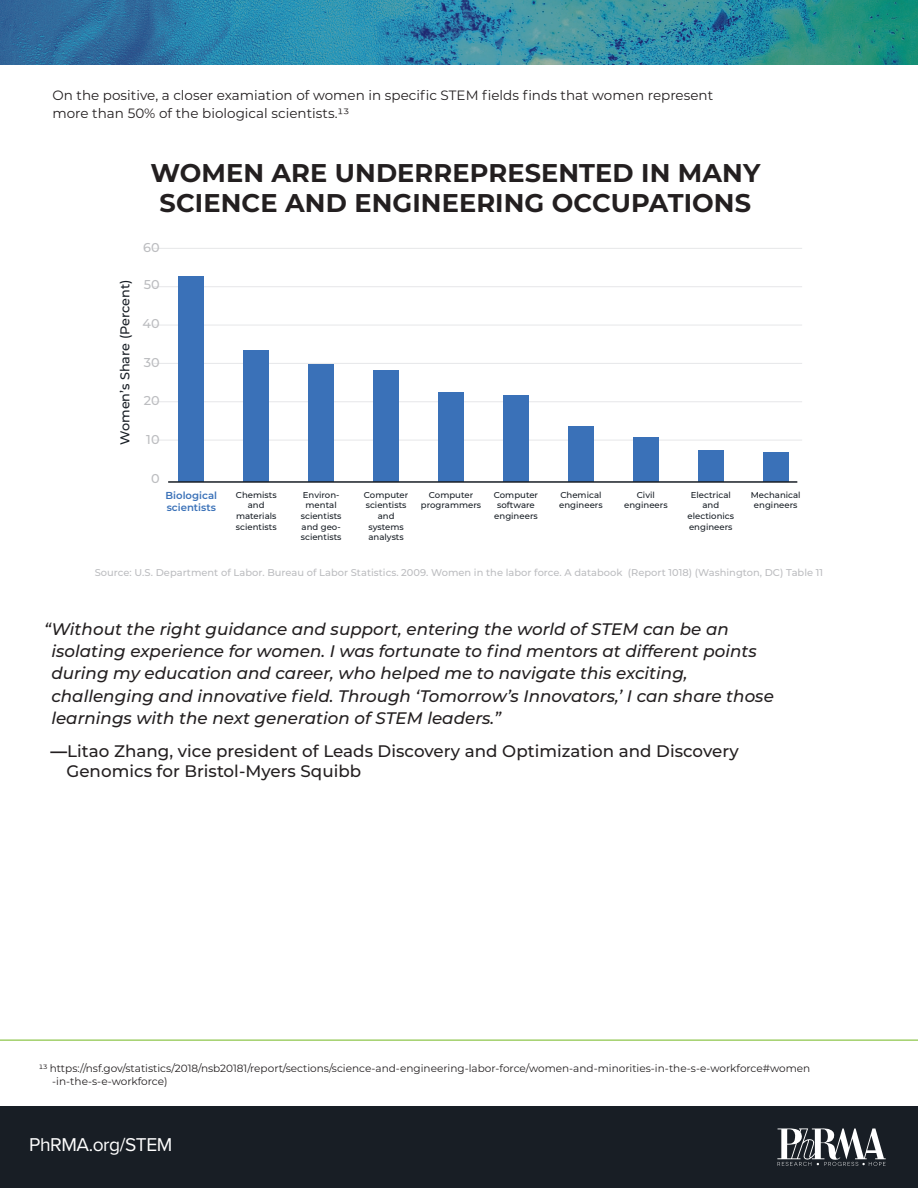
<style>
.page{position:relative;width:918px;height:1188px;background:#fff}
.page>*{position:absolute;margin:0;border:0;box-sizing:border-box;transform-origin:0 0}
.t1{font:700 25.65px/30px "Montserrat";letter-spacing:.005em;color:#231f20;text-align:center}
.t2{font:19.2px "Proxima Nova";color:#fff}
.t3{font:italic 500 16.65px/22.2px "Montserrat";color:#231f20}
.t4{font:500 16.65px/19.5px "Montserrat";color:#231f20}
.t5{font:13.5px/18px "Montserrat";color:#231f20}
.t6{font:500 12.75px "Montserrat";color:#181e25}
.t7{font:500 12.75px "Montserrat";color:#bcbdc0}
.t8{font:10.5px/13.5px "Montserrat";color:#231f20}
.t9{font:600 10.05px/11.6px "Montserrat";color:#3a71b8}
.t10{font:500 9.9px "Montserrat";color:#bcbdc0}
.t11{font:500 8.55px/10.6px "Montserrat";color:#181e25;text-align:center}
.s1{font-weight:700}
</style>
<div class="page">
<hr style="left:153px;top:440px;width:649px;height:1px;background:#e6e7e9">
<hr style="left:153px;top:401px;width:649px;height:1px;background:#e6e7e9">
<hr style="left:153px;top:363px;width:649px;height:1px;background:#e6e7e9">
<hr style="left:153px;top:325px;width:649px;height:1px;background:#e6e7e9">
<hr style="left:153px;top:286px;width:649px;height:1px;background:#e6e7e9">
<hr style="left:153px;top:248px;width:649px;height:1px;background:#e6e7e9">
<div style="left:178px;top:276px;width:26px;height:206px;background:#3a71b8"></div>
<div style="left:243px;top:351px;width:26px;height:131px;background:#3a71b8"></div>
<div style="left:308px;top:365px;width:26px;height:117px;background:#3a71b8"></div>
<div style="left:373px;top:370px;width:26px;height:112px;background:#3a71b8"></div>
<div style="left:438px;top:392px;width:26px;height:90px;background:#3a71b8"></div>
<div style="left:503px;top:396px;width:26px;height:86px;background:#3a71b8"></div>
<div style="left:568px;top:426px;width:26px;height:56px;background:#3a71b8"></div>
<div style="left:633px;top:437px;width:26px;height:45px;background:#3a71b8"></div>
<div style="left:698px;top:451px;width:26px;height:31px;background:#3a71b8"></div>
<div style="left:763px;top:453px;width:26px;height:29px;background:#3a71b8"></div>
<hr style="left:168px;top:481px;width:629px;height:2px;background:#181e25">
<svg style="left:0;top:0;width:918px;height:65px;background:#2e87a1"></svg>
<div style="left:0;top:1107px;width:918px;height:81px;background:#181e25"></div>
<svg style="left:777px;top:1128px;width:109px;height:38px"></svg>
<hr style="left:0;top:1039px;width:918px;height:2px;background:#89c344">
<p class="t5" style="left:52px;top:85px;width:662px">On the positive, a closer examiation of women in specific STEM fields finds that women represent more than 50% of the biological scientists.13</p>
<h1 class="t1" style="left:150px;top:157px;width:612px">WOMEN ARE UNDERREPRESENTED IN MANY<br>SCIENCE AND ENGINEERING OCCUPATIONS</h1>
<p class="t7" style="left:143px;top:239px;width:18px">60</p>
<p class="t6" style="left:116px;top:445px;width:167px;rotate:-90deg">Women’s Share (Percent)</p>
<p class="t7" style="left:144px;top:276px;width:17px">50</p>
<p class="t7" style="left:142px;top:315px;width:19px">40</p>
<p class="t7" style="left:144px;top:353px;width:17px">30</p>
<p class="t7" style="left:144px;top:392px;width:17px">20</p>
<p class="t7" style="left:146px;top:430px;width:15px">10</p>
<p class="t7" style="left:151px;top:469px;width:10px">0</p>
<p class="t9" style="left:166px;top:490px;width:53px">Biological scientists</p>
<p class="t11" style="left:236px;top:489px;width:42px">Chemists and materials scientists</p>
<p class="t11" style="left:301px;top:489px;width:42px">Environ&shy;mental scientists and geo&shy;scientists</p>
<p class="t11" style="left:364px;top:489px;width:46px">Computer scientists and systems analysts</p>
<p class="t11" style="left:421px;top:489px;width:62px">Computer programmers</p>
<p class="t11" style="left:494px;top:489px;width:46px">Computer software engineers</p>
<p class="t11" style="left:559px;top:489px;width:45px;text-align:left">Chemical engineers</p>
<p class="t11" style="left:624px;top:489px;width:45px">Civil engineers</p>
<p class="t11" style="left:687px;top:489px;width:48px">Electrical and electionics engineers</p>
<p class="t11" style="left:751px;top:489px;width:51px">Mechanical engineers</p>
<p class="t10" style="left:95px;top:566px;width:730px">Source: U.S. Department of Labor. Bureau of Labor Statistics. 2009. Women in the labor force. A databook (Report 1018) (Washington, DC) Table 11</p>
<p class="t3" style="left:51px;top:617px;width:724px;text-indent:-7px">“Without the right guidance and support, entering the world of STEM can be an isolating experience for women. I was fortunate to find mentors at different points during my education and career, who helped me to navigate this exciting, challenging and innovative field. Through ‘Tomorrow’s Innovators,’ I can share those learnings with the next generation of STEM leaders.”</p>
<p class="t4" style="left:66px;top:741px;width:674px;text-indent:-16px"><span class="s1">—</span>Litao Zhang, vice president of Leads Discovery and Optimization and Discovery<br>Genomics for Bristol-Myers Squibb</p>
<p class="t8" style="left:52px;top:1061px;width:760px;text-indent:-14px">13 https://nsf.gov/statistics/2018/nsb20181/report/sections/science-and-engineering-labor-force/women-and-minorities-in-the-s-e-workforce#women -in-the-s-e-workforce)</p>
<p class="t2" style="left:29px;top:1131px;width:145px">PhRMA.org/STEM</p>
</div>
